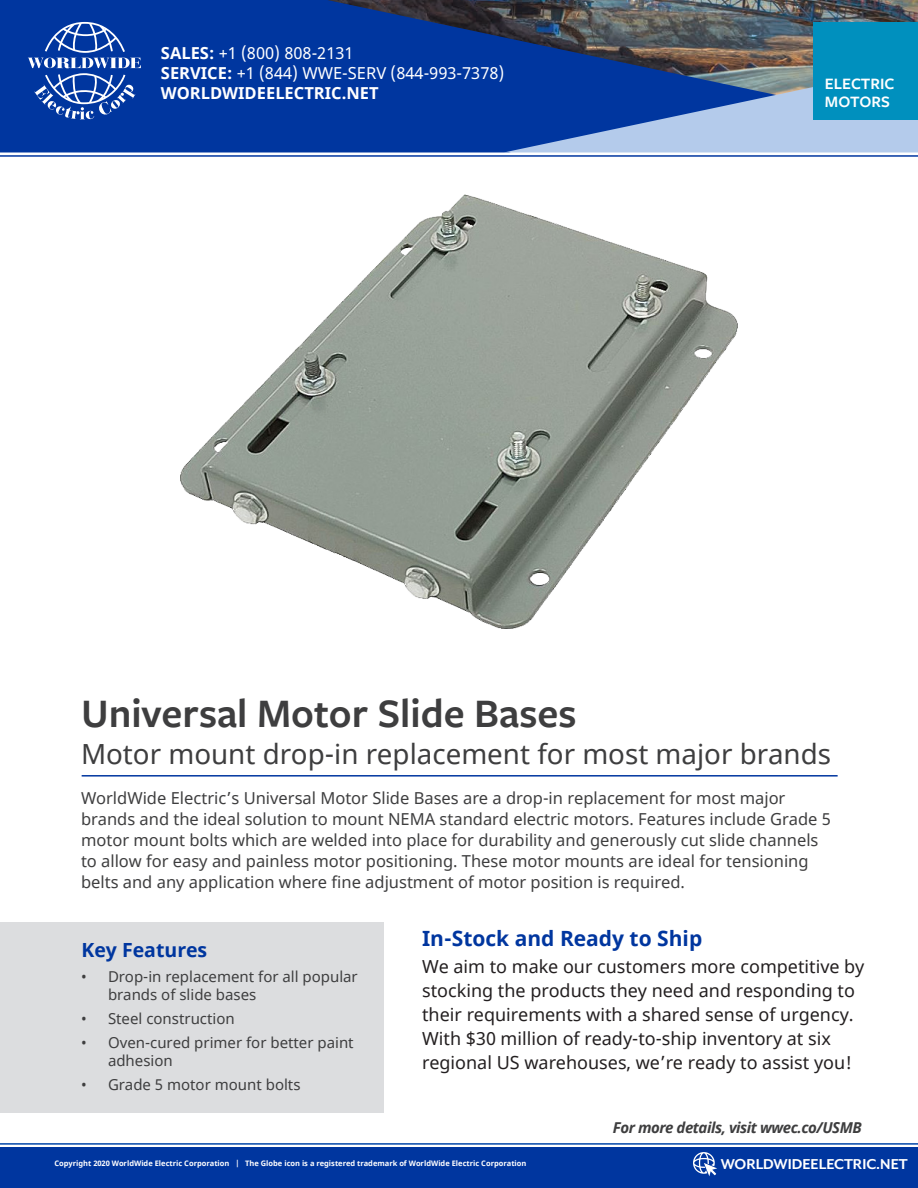
<style>
.page{position:relative;width:918px;height:1188px;background:#fff}
.page>*{position:absolute;margin:0;border:0;box-sizing:border-box;transform-origin:0 0}
.Header_-_Main_-_Prod{font:600 42px "Freight Sans Pro";color:#3e3e3f}
.Header_-_Sub_-_Produ{font:27.75px "Noto Sans";color:#3e3e3f}
.t1{font:700 21px "Noto Sans";color:#00369f}
.t2{font:700 19.5px "Noto Sans";color:#00369f}
.t3{font:18px/24px "Noto Sans";color:#231f20}
.Description_-_Main{font:16.5px/21px "Noto Sans";color:#3e3e3f}
.t4{font:16.5px/19.8px "Noto Sans";color:#fff}
.t5{font:700 16.5px "Mr Eaves XL Mod OT";color:#fff}
.t6{font:600 16.5px/18px "Freight Sans Pro";color:#fff}
.t7{font:15px/18px "Noto Sans";color:#3e3e3f}
.t8{font:italic 700 15px "Noto Sans";letter-spacing:-.03em;color:#3e3e3f}
.t9{font:700 7.5px "Noto Sans";color:#fff}
.s1{font-weight:700}
</style>
<div class="page">
<hr style="left:82px;top:775px;width:756px;height:2px;background:#00369f">
<div style="left:0;top:922px;width:384px;height:191px;background:#dcdddf"></div>
<img style="left:778px;top:0;width:140px;height:22px">
<svg style="left:0;top:0;width:778px;height:152px;background:#0a3995"></svg>
<svg style="left:504px;top:22px;width:414px;height:130px;background:#5771a0"></svg>
<hr style="left:0;top:155px;width:918px;height:2px;background:#00369f">
<svg style="left:28px;top:22px;width:113px;height:97px;background:#315db1"></svg>
<div style="left:813px;top:22px;width:105px;height:97px;background:#0090be"></div>
<div style="left:0;top:1147px;width:918px;height:41px;background:#00369f"></div>
<hr style="left:0;top:1143px;width:918px;height:2px;background:#0046a9">
<svg style="left:693px;top:1152px;width:24px;height:24px"></svg>
<img style="left:180px;top:194px;width:558px;height:434px">
<p class="t4" style="left:161px;top:44px;width:345px"><span class="s1">SALES:</span> +1 (800) 808-2131<br><span class="s1">SERVICE:</span> +1 (844) WWE-SERV (844-993-7378)<br><span class="s1">WORLDWIDEELECTRIC.NET</span></p>
<p class="t6" style="left:825px;top:74px;width:71px">ELECTRIC<br>MOTORS</p>
<p class="Header_-_Main_-_Prod" style="left:81px;top:685px;width:497px">Universal Motor Slide Bases</p>
<p class="Header_-_Sub_-_Produ" style="left:81px;top:735px;width:752px">Motor mount drop-in replacement for most major brands</p>
<p class="Description_-_Main" style="left:81px;top:788px;width:751px">WorldWide Electric’s Universal Motor Slide Bases are a drop-in replacement for most major brands and the ideal solution to mount NEMA standard electric motors. Features include Grade 5 motor mount bolts which are welded into place for durability and generously cut slide channels to allow for easy and painless motor positioning. These motor mounts are ideal for tensioning belts and any application where fine adjustment of motor position is required.</p>
<p class="t2" style="left:82px;top:936px;width:127px">Key Features</p>
<p class="t7" style="left:108px;top:968px;width:251px;text-indent:-27px">• Drop-in replacement for all popular brands of slide bases</p>
<p class="t7" style="left:81px;top:1010px;width:155px">• Steel construction</p>
<p class="t7" style="left:108px;top:1034px;width:247px;text-indent:-27px">• Oven-cured primer for better paint adhesion</p>
<p class="t7" style="left:81px;top:1076px;width:221px">• Grade 5 motor mount bolts</p>
<p class="t1" style="left:422px;top:923px;width:282px">In-Stock and Ready to Ship</p>
<p class="t3" style="left:422px;top:955px;width:444px">We aim to make our customers more competitive by stocking the products they need and responding to their requirements with a shared sense of urgency.<br>With $30 million of ready-to-ship inventory at six regional US warehouses, we’re ready to assist you!</p>
<p class="t8" style="left:613px;top:1117px;width:250px">For more details, visit wwec.co/USMB</p>
<p class="t9" style="left:54px;top:1158px;width:474px">Copyright 2020 WorldWide Electric Corporation | The Globe icon is a registered trademark of WorldWide Electric Corporation</p>
<p class="t5" style="left:721px;top:1155px;width:189px">WORLDWIDEELECTRIC.NET</p>
<p class="t5" style="left:721px;top:1163px;width:189px">WORLDWIDEELECTRIC.NET</p>
</div>
